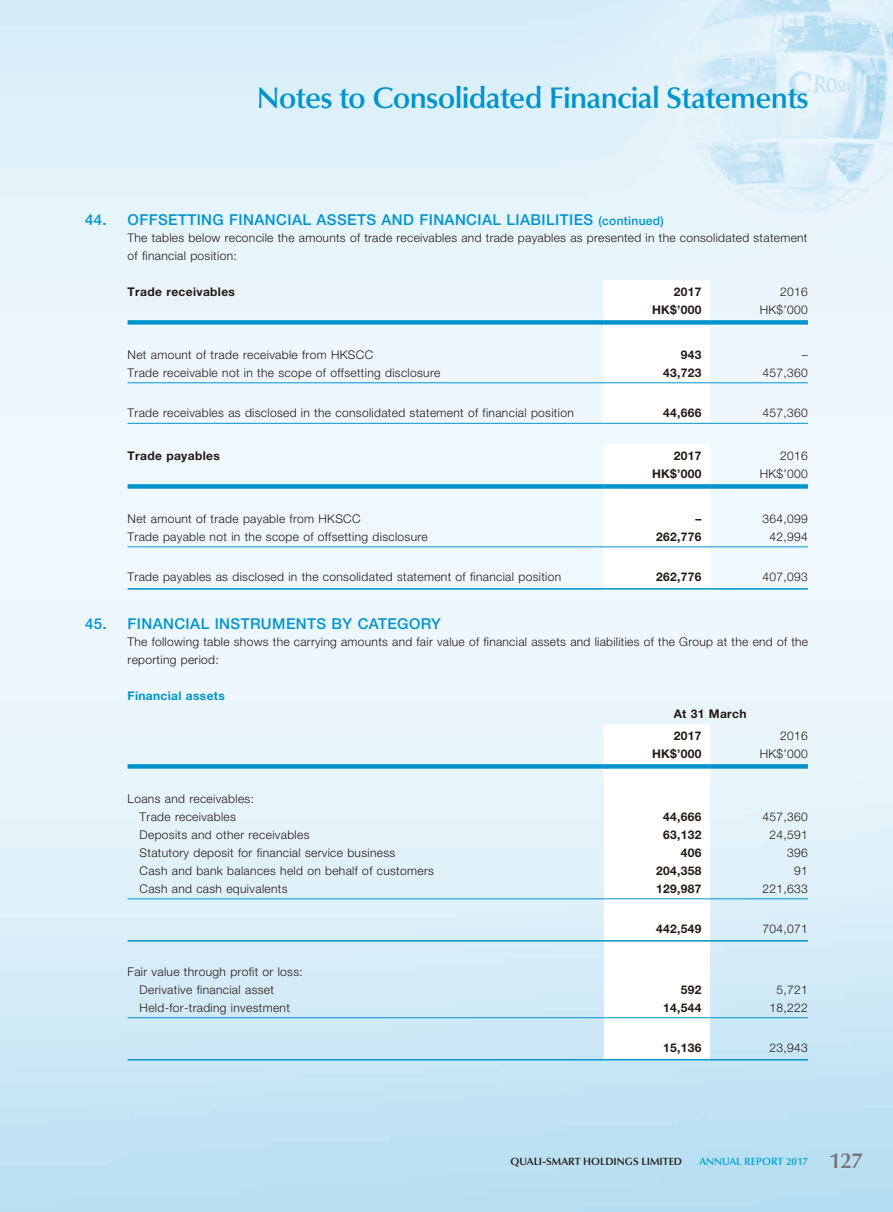
<style>
.page{position:relative;width:893px;height:1212px;background:#fff}
.page>*{position:absolute;margin:0;border:0;box-sizing:border-box;transform-origin:0 0}
.t1{font:600 30px "Optima LT Std";letter-spacing:-.025em;color:#0094cc}
.t2{font:500 15px "Helvetica Neue LT Std";letter-spacing:.03em;color:#0094cc}
.t3{font:300 12px/18px "Helvetica Neue LT Std";letter-spacing:.03em;color:#231916}
.t4{font:700 12px/22.5px "Helvetica Neue LT Std";letter-spacing:.03em;color:#231916}
.t5{font:700 12px "Helvetica Neue LT Std";letter-spacing:.03em;color:#0094cc}
.t6{font:600 10.5px "Optima LT Std";color:#231916}
.t7{font:600 10.5px "Optima LT Std";color:#00a5d6}
.s1{font-size:12px}
.s2{font-size:21.75px;color:#727272}
</style>
<div class="page">
<img style="left:0;top:0;width:893px;height:1212px">
<svg style="left:604px;top:280px;width:106px;height:143px"></svg>
<div style="left:128px;top:320px;width:476px;height:5px;background:#0094cc"></div>
<div style="left:604px;top:320px;width:106px;height:5px;background:#0094cc"></div>
<div style="left:710px;top:320px;width:98px;height:5px;background:#0094cc"></div>
<hr style="left:128px;top:382px;width:476px;height:1px;background:#0094cc">
<hr style="left:604px;top:382px;width:106px;height:1px;background:#0094cc">
<hr style="left:710px;top:382px;width:98px;height:1px;background:#0094cc">
<hr style="left:128px;top:423px;width:476px;height:1px;background:#0094cc">
<hr style="left:604px;top:423px;width:106px;height:1px;background:#0094cc">
<hr style="left:710px;top:423px;width:98px;height:1px;background:#0094cc">
<svg style="left:604px;top:444px;width:106px;height:144px"></svg>
<div style="left:128px;top:484px;width:476px;height:5px;background:#0094cc"></div>
<div style="left:604px;top:484px;width:106px;height:5px;background:#0094cc"></div>
<div style="left:710px;top:484px;width:98px;height:5px;background:#0094cc"></div>
<hr style="left:128px;top:546px;width:476px;height:1px;background:#0094cc">
<hr style="left:604px;top:546px;width:106px;height:1px;background:#0094cc">
<hr style="left:710px;top:546px;width:98px;height:1px;background:#0094cc">
<hr style="left:128px;top:588px;width:476px;height:2px;background:#0094cc">
<hr style="left:604px;top:588px;width:106px;height:2px;background:#0094cc">
<hr style="left:710px;top:588px;width:98px;height:2px;background:#0094cc">
<svg style="left:604px;top:724px;width:106px;height:335px"></svg>
<div style="left:128px;top:764px;width:476px;height:5px;background:#0094cc"></div>
<div style="left:604px;top:764px;width:106px;height:5px;background:#0094cc"></div>
<div style="left:710px;top:764px;width:98px;height:5px;background:#0094cc"></div>
<hr style="left:128px;top:898px;width:476px;height:1px;background:#0094cc">
<hr style="left:604px;top:898px;width:106px;height:1px;background:#0094cc">
<hr style="left:710px;top:898px;width:98px;height:1px;background:#0094cc">
<hr style="left:128px;top:940px;width:476px;height:1px;background:#0094cc">
<hr style="left:604px;top:940px;width:106px;height:1px;background:#0094cc">
<hr style="left:710px;top:940px;width:98px;height:1px;background:#0094cc">
<hr style="left:128px;top:1017px;width:476px;height:1px;background:#0094cc">
<hr style="left:604px;top:1017px;width:106px;height:1px;background:#0094cc">
<hr style="left:710px;top:1017px;width:98px;height:1px;background:#0094cc">
<hr style="left:128px;top:1059px;width:476px;height:1px;background:#0094cc">
<hr style="left:604px;top:1059px;width:106px;height:1px;background:#0094cc">
<hr style="left:710px;top:1059px;width:98px;height:1px;background:#0094cc">
<h1 class="t1" style="left:257px;top:80px;width:553px">Notes to Consolidated Financial Statements</h1>
<p class="t2" style="left:85px;top:211px;width:580px">44. OFFSETTING FINANCIAL ASSETS AND FINANCIAL LIABILITIES <span class="s1">(continued)</span></p>
<p class="t3" style="left:128px;top:229px;width:681px">The tables below reconcile the amounts of trade receivables and trade payables as presented in the consolidated statement of financial position:</p>
<p class="t4" style="left:128px;top:280px;width:109px">Trade receivables</p>
<p class="t4" style="left:674px;top:280px;width:29px">2017</p>
<p class="t3" style="left:780px;top:283px;width:29px">2016</p>
<p class="t4" style="left:652px;top:298px;width:51px">HK$’000</p>
<p class="t3" style="left:760px;top:301px;width:50px">HK$’000</p>
<p class="t3" style="left:128px;top:345px;width:247px">Net amount of trade receivable from HKSCC</p>
<p class="t4" style="left:681px;top:343px;width:22px">943</p>
<p class="t3" style="left:802px;top:345px;width:7px">–</p>
<p class="t3" style="left:128px;top:363px;width:314px">Trade receivable not in the scope of offsetting disclosure</p>
<p class="t4" style="left:663px;top:361px;width:40px">43,723</p>
<p class="t3" style="left:763px;top:363px;width:47px">457,360</p>
<p class="t3" style="left:128px;top:404px;width:448px">Trade receivables as disclosed in the consolidated statement of financial position</p>
<p class="t4" style="left:663px;top:401px;width:40px">44,666</p>
<p class="t3" style="left:763px;top:404px;width:47px">457,360</p>
<p class="t4" style="left:128px;top:444px;width:94px">Trade payables</p>
<p class="t4" style="left:674px;top:444px;width:29px">2017</p>
<p class="t3" style="left:780px;top:447px;width:29px">2016</p>
<p class="t4" style="left:652px;top:462px;width:51px">HK$’000</p>
<p class="t3" style="left:760px;top:465px;width:50px">HK$’000</p>
<p class="t3" style="left:128px;top:509px;width:234px">Net amount of trade payable from HKSCC</p>
<p class="t4" style="left:696px;top:507px;width:7px">–</p>
<p class="t3" style="left:763px;top:509px;width:47px">364,099</p>
<p class="t3" style="left:128px;top:527px;width:302px">Trade payable not in the scope of offsetting disclosure</p>
<p class="t4" style="left:656px;top:525px;width:47px">262,776</p>
<p class="t3" style="left:770px;top:527px;width:40px">42,994</p>
<p class="t3" style="left:128px;top:568px;width:435px">Trade payables as disclosed in the consolidated statement of financial position</p>
<p class="t4" style="left:656px;top:565px;width:47px">262,776</p>
<p class="t3" style="left:763px;top:568px;width:47px">407,093</p>
<p class="t2" style="left:85px;top:614px;width:357px">45. FINANCIAL INSTRUMENTS BY CATEGORY</p>
<p class="t3" style="left:128px;top:632px;width:682px">The following table shows the carrying amounts and fair value of financial assets and liabilities of the Group at the end of the reporting period:</p>
<p class="t5" style="left:128px;top:688px;width:99px">Financial assets</p>
<p class="t4" style="left:674px;top:702px;width:74px">At 31 March<br>2017</p>
<p class="t3" style="left:780px;top:726px;width:29px">2016</p>
<p class="t3" style="left:128px;top:789px;width:128px;text-align:center">Loans and receivables:<br>Trade receivables</p>
<p class="t4" style="left:652px;top:742px;width:51px">HK$’000</p>
<p class="t3" style="left:760px;top:744px;width:50px">HK$’000</p>
<p class="t4" style="left:663px;top:805px;width:40px">44,666</p>
<p class="t3" style="left:763px;top:807px;width:47px">457,360</p>
<p class="t3" style="left:140px;top:825px;width:171px">Deposits and other receivables</p>
<p class="t4" style="left:663px;top:823px;width:40px">63,132</p>
<p class="t3" style="left:770px;top:825px;width:40px">24,591</p>
<p class="t3" style="left:140px;top:843px;width:257px">Statutory deposit for financial service business</p>
<p class="t4" style="left:681px;top:841px;width:22px">406</p>
<p class="t3" style="left:787px;top:843px;width:22px">396</p>
<p class="t3" style="left:140px;top:861px;width:296px">Cash and bank balances held on behalf of customers</p>
<p class="t4" style="left:656px;top:859px;width:47px">204,358</p>
<p class="t3" style="left:794px;top:861px;width:15px">91</p>
<p class="t3" style="left:140px;top:879px;width:149px">Cash and cash equivalents</p>
<p class="t4" style="left:656px;top:877px;width:47px">129,987</p>
<p class="t3" style="left:763px;top:879px;width:47px">221,633</p>
<p class="t4" style="left:656px;top:917px;width:47px">442,549</p>
<p class="t3" style="left:763px;top:919px;width:47px">704,071</p>
<p class="t3" style="left:140px;top:962px;width:165px;text-indent:-12px">Fair value through profit or loss:<br>Derivative financial asset</p>
<p class="t4" style="left:681px;top:978px;width:22px">592</p>
<p class="t3" style="left:777px;top:980px;width:33px">5,721</p>
<p class="t3" style="left:140px;top:998px;width:152px">Held-for-trading investment</p>
<p class="t4" style="left:663px;top:996px;width:40px">14,544</p>
<p class="t3" style="left:770px;top:998px;width:40px">18,222</p>
<p class="t4" style="left:663px;top:1036px;width:40px">15,136</p>
<p class="t3" style="left:770px;top:1038px;width:40px">23,943</p>
<p class="t6" style="left:511px;top:1155px;width:173px">QUALI-SMART HOLDINGS LIMITED</p>
<p class="t7" style="left:699px;top:1155px;width:165px">ANNUAL REPORT 2017 <span class="s2">127</span></p>
</div>
